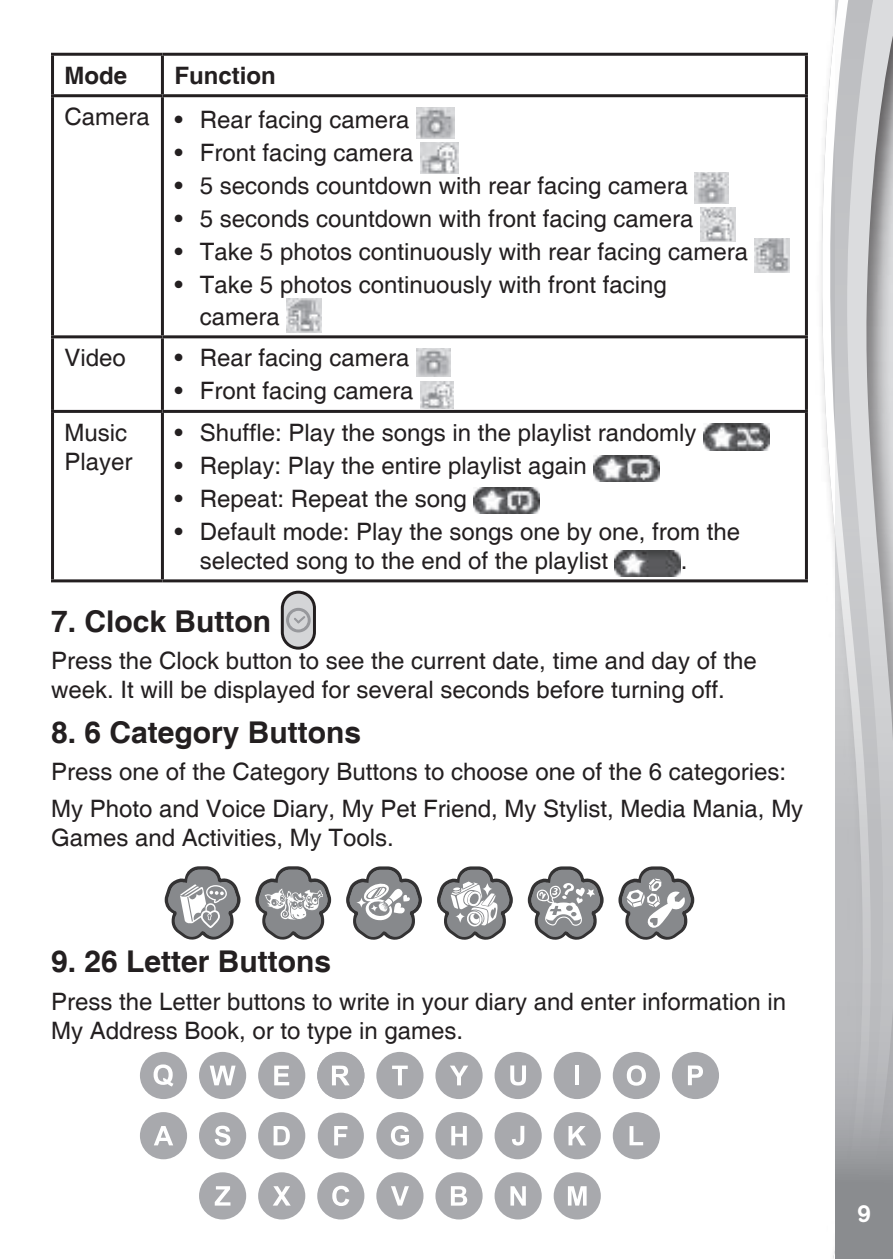
<style>
.page{position:relative;width:893px;height:1259px;background:#fff}
.page>*{position:absolute;margin:0;border:0;box-sizing:border-box;transform-origin:0 0}
.t1{font:700 30px "Helvetica";color:#231f20}
.t2{font:24px/28.8px "Helvetica";color:#231f20}
.t3{font:700 24px "Helvetica";color:#231f20}
.t4{font:500 24px "AG Book Rounded";color:#fff}
.s1{font-family:"Helvetica Neue 55 Roman"}
</style>
<div class="page">
<svg style="left:821px;top:26px;width:14px;height:1233px"></svg>
<svg style="left:835px;top:0;width:58px;height:1259px;background:#bebfc1"></svg>
<hr style="left:51px;top:53px;width:111px;height:3px;background:#231f20">
<hr style="left:51px;top:56px;width:3px;height:38px;background:#231f20">
<hr style="left:162px;top:53px;width:646px;height:3px;background:#231f20">
<hr style="left:161px;top:56px;width:3px;height:38px;background:#231f20">
<hr style="left:805px;top:56px;width:3px;height:38px;background:#231f20">
<hr style="left:51px;top:94px;width:111px;height:3px;background:#231f20">
<hr style="left:51px;top:97px;width:3px;height:238px;background:#231f20">
<hr style="left:162px;top:94px;width:646px;height:3px;background:#231f20">
<hr style="left:161px;top:97px;width:3px;height:238px;background:#231f20">
<hr style="left:805px;top:97px;width:3px;height:238px;background:#231f20">
<hr style="left:51px;top:335px;width:111px;height:3px;background:#231f20">
<hr style="left:51px;top:338px;width:3px;height:72px;background:#231f20">
<hr style="left:162px;top:335px;width:646px;height:3px;background:#231f20">
<hr style="left:161px;top:338px;width:3px;height:72px;background:#231f20">
<hr style="left:805px;top:338px;width:3px;height:72px;background:#231f20">
<hr style="left:51px;top:410px;width:111px;height:3px;background:#231f20">
<hr style="left:51px;top:413px;width:3px;height:166px;background:#231f20">
<hr style="left:162px;top:410px;width:646px;height:3px;background:#231f20">
<hr style="left:161px;top:413px;width:3px;height:166px;background:#231f20">
<hr style="left:805px;top:413px;width:3px;height:166px;background:#231f20">
<hr style="left:51px;top:579px;width:111px;height:3px;background:#231f20">
<hr style="left:162px;top:579px;width:646px;height:3px;background:#231f20">
<img style="left:416px;top:108px;width:39px;height:30px">
<img style="left:420px;top:142px;width:39px;height:31px">
<img style="left:695px;top:173px;width:33px;height:31px">
<img style="left:700px;top:208px;width:35px;height:34px">
<img style="left:755px;top:238px;width:35px;height:34px">
<img style="left:287px;top:298px;width:35px;height:34px">
<img style="left:416px;top:349px;width:35px;height:27px">
<img style="left:420px;top:382px;width:34px;height:26px">
<img style="left:703px;top:424px;width:66px;height:26px">
<img style="left:593px;top:455px;width:67px;height:26px">
<img style="left:473px;top:487px;width:66px;height:27px">
<img style="left:615px;top:550px;width:66px;height:27px">
<div style="left:282px;top:592px;width:32px;height:56px;background:#d4d5d7;border-radius:16px"></div>
<div style="left:281px;top:590px;width:35px;height:59px;border:3px solid #231f20;border-radius:16px"></div>
<svg style="left:286px;top:608px;width:25px;height:24px"></svg>
<svg style="left:255px;top:866px;width:77px;height:74px"></svg>
<svg style="left:164px;top:866px;width:77px;height:74px"></svg>
<svg style="left:437px;top:866px;width:76px;height:74px"></svg>
<svg style="left:527px;top:866px;width:77px;height:74px"></svg>
<svg style="left:618px;top:866px;width:77px;height:74px"></svg>
<svg style="left:346px;top:866px;width:76px;height:74px"></svg>
<div style="left:672px;top:1052px;width:47px;height:47px;background:#a8a9ad;border-radius:50%"></div>
<div style="left:613px;top:1052px;width:47px;height:47px;background:#a8a9ad;border-radius:50%"></div>
<div style="left:554px;top:1052px;width:47px;height:47px;background:#a8a9ad;border-radius:50%"></div>
<div style="left:613px;top:1112px;width:47px;height:47px;background:#a8a9ad;border-radius:50%"></div>
<div style="left:554px;top:1172px;width:47px;height:47px;background:#a8a9ad;border-radius:50%"></div>
<div style="left:554px;top:1112px;width:47px;height:47px;background:#a8a9ad;border-radius:50%"></div>
<div style="left:495px;top:1052px;width:47px;height:47px;background:#a8a9ad;border-radius:50%"></div>
<div style="left:495px;top:1172px;width:47px;height:47px;background:#a8a9ad;border-radius:50%"></div>
<div style="left:495px;top:1112px;width:47px;height:47px;background:#a8a9ad;border-radius:50%"></div>
<div style="left:435px;top:1052px;width:48px;height:47px;background:#a8a9ad;border-radius:50%"></div>
<div style="left:376px;top:1052px;width:47px;height:47px;background:#a8a9ad;border-radius:50%"></div>
<div style="left:435px;top:1172px;width:48px;height:47px;background:#a8a9ad;border-radius:50%"></div>
<div style="left:376px;top:1172px;width:47px;height:47px;background:#a8a9ad;border-radius:50%"></div>
<div style="left:435px;top:1112px;width:48px;height:47px;background:#a8a9ad;border-radius:50%"></div>
<div style="left:376px;top:1112px;width:47px;height:47px;background:#a8a9ad;border-radius:50%"></div>
<div style="left:258px;top:1052px;width:47px;height:47px;background:#a8a9ad;border-radius:50%"></div>
<div style="left:318px;top:1112px;width:46px;height:46px;background:#a8a9ad;border-radius:50%"></div>
<div style="left:317px;top:1172px;width:47px;height:47px;background:#a8a9ad;border-radius:50%"></div>
<div style="left:258px;top:1172px;width:47px;height:47px;background:#a8a9ad;border-radius:50%"></div>
<div style="left:258px;top:1112px;width:47px;height:47px;background:#a8a9ad;border-radius:50%"></div>
<div style="left:199px;top:1112px;width:47px;height:47px;background:#a8a9ad;border-radius:50%"></div>
<div style="left:199px;top:1052px;width:47px;height:47px;background:#a8a9ad;border-radius:50%"></div>
<div style="left:199px;top:1172px;width:47px;height:47px;background:#a8a9ad;border-radius:50%"></div>
<div style="left:140px;top:1112px;width:47px;height:47px;background:#a8a9ad;border-radius:50%"></div>
<div style="left:140px;top:1052px;width:47px;height:47px;background:#a8a9ad;border-radius:50%"></div>
<div style="left:317px;top:1052px;width:47px;height:47px;background:#a8a9ad;border-radius:50%"></div>
<svg style="left:154px;top:1126px;width:19px;height:19px"></svg>
<svg style="left:154px;top:1064px;width:19px;height:22px"></svg>
<svg style="left:215px;top:1125px;width:15px;height:20px"></svg>
<svg style="left:210px;top:1065px;width:26px;height:20px"></svg>
<svg style="left:215px;top:1186px;width:15px;height:19px"></svg>
<svg style="left:334px;top:1126px;width:13px;height:19px"></svg>
<svg style="left:332px;top:1065px;width:18px;height:20px"></svg>
<svg style="left:332px;top:1185px;width:17px;height:21px"></svg>
<svg style="left:391px;top:1125px;width:18px;height:20px"></svg>
<svg style="left:392px;top:1065px;width:16px;height:20px"></svg>
<svg style="left:391px;top:1186px;width:18px;height:19px"></svg>
<svg style="left:451px;top:1126px;width:16px;height:19px"></svg>
<svg style="left:450px;top:1065px;width:18px;height:20px"></svg>
<svg style="left:451px;top:1186px;width:16px;height:19px"></svg>
<svg style="left:512px;top:1125px;width:12px;height:20px"></svg>
<svg style="left:510px;top:1065px;width:16px;height:20px"></svg>
<svg style="left:510px;top:1186px;width:16px;height:19px"></svg>
<svg style="left:274px;top:1126px;width:16px;height:19px"></svg>
<svg style="left:274px;top:1065px;width:15px;height:20px"></svg>
<svg style="left:273px;top:1186px;width:17px;height:19px"></svg>
<svg style="left:629px;top:1126px;width:14px;height:19px"></svg>
<svg style="left:627px;top:1065px;width:19px;height:20px"></svg>
<svg style="left:688px;top:1065px;width:15px;height:20px"></svg>
<svg style="left:568px;top:1126px;width:18px;height:19px"></svg>
<hr style="left:575px;top:1065px;width:4px;height:20px;background:#fff">
<svg style="left:568px;top:1186px;width:19px;height:19px"></svg>
<p class="t3" style="left:65px;top:61px;width:64px">Mode</p>
<p class="t3" style="left:174px;top:61px;width:103px">Function</p>
<p class="t2" style="left:65px;top:106px;width:346px">Camera • Rear facing camera</p>
<p class="t2" style="left:174px;top:139px;width:240px">• Front facing camera</p>
<p class="t2" style="left:174px;top:172px;width:515px">• 5 seconds countdown with rear facing camera</p>
<p class="t2" style="left:174px;top:205px;width:521px">• 5 seconds countdown with front facing camera</p>
<p class="t2" style="left:174px;top:238px;width:575px">• Take 5 photos continuously with rear facing camera</p>
<p class="t2" style="left:200px;top:270px;width:468px;line-height:31.5px;text-indent:-26px">• Take 5 photos continuously with front facing camera</p>
<p class="t2" style="left:65px;top:344px;width:63px">Video</p>
<p class="t2" style="left:174px;top:344px;width:236px">• Rear facing camera</p>
<p class="t2" style="left:174px;top:377px;width:240px">• Front facing camera</p>
<p class="t2" style="left:65px;top:419px;width:70px">Music<br>Player</p>
<p class="t2" style="left:174px;top:419px;width:524px">• Shuf<span class="s1">fl</span>e: Play the songs in the playlist randomly</p>
<p class="t2" style="left:174px;top:452px;width:414px">• Replay: Play the entire playlist again</p>
<p class="t2" style="left:174px;top:485px;width:294px">• Repeat: Repeat the song</p>
<p class="t2" style="left:200px;top:518px;width:542px;text-indent:-26px">• Default mode: Play the songs one by one, from the selected song to the end of the playlist</p>
<p class="t2" style="left:681px;top:547px;width:8px">.</p>
<p class="t1" style="left:51px;top:603px;width:222px">7. Clock Button</p>
<p class="t2" style="left:51px;top:647px;width:707px">Press the Clock button to see the current date, time and day of the week. It will be displayed for several seconds before turning off.</p>
<p class="t1" style="left:51px;top:713px;width:312px">8. 6 Category Buttons</p>
<p class="t2" style="left:51px;top:753px;width:754px;line-height:37.2px">Press one of the Category Buttons to choose one of the 6 categories:<br>My Photo and Voice Diary, My Pet Friend, My Stylist, Media Mania, My</p>
<p class="t2" style="left:51px;top:824px;width:344px">Games and Activities, My Tools.</p>
<p class="t1" style="left:51px;top:943px;width:282px">9. 26 Letter Buttons</p>
<p class="t2" style="left:51px;top:988px;width:736px">Press the Letter buttons to write in your diary and enter information in<br>My Address Book, or to type in games.</p>
<p class="t4" style="left:857px;top:1199px;width:15px">9</p>
</div>
